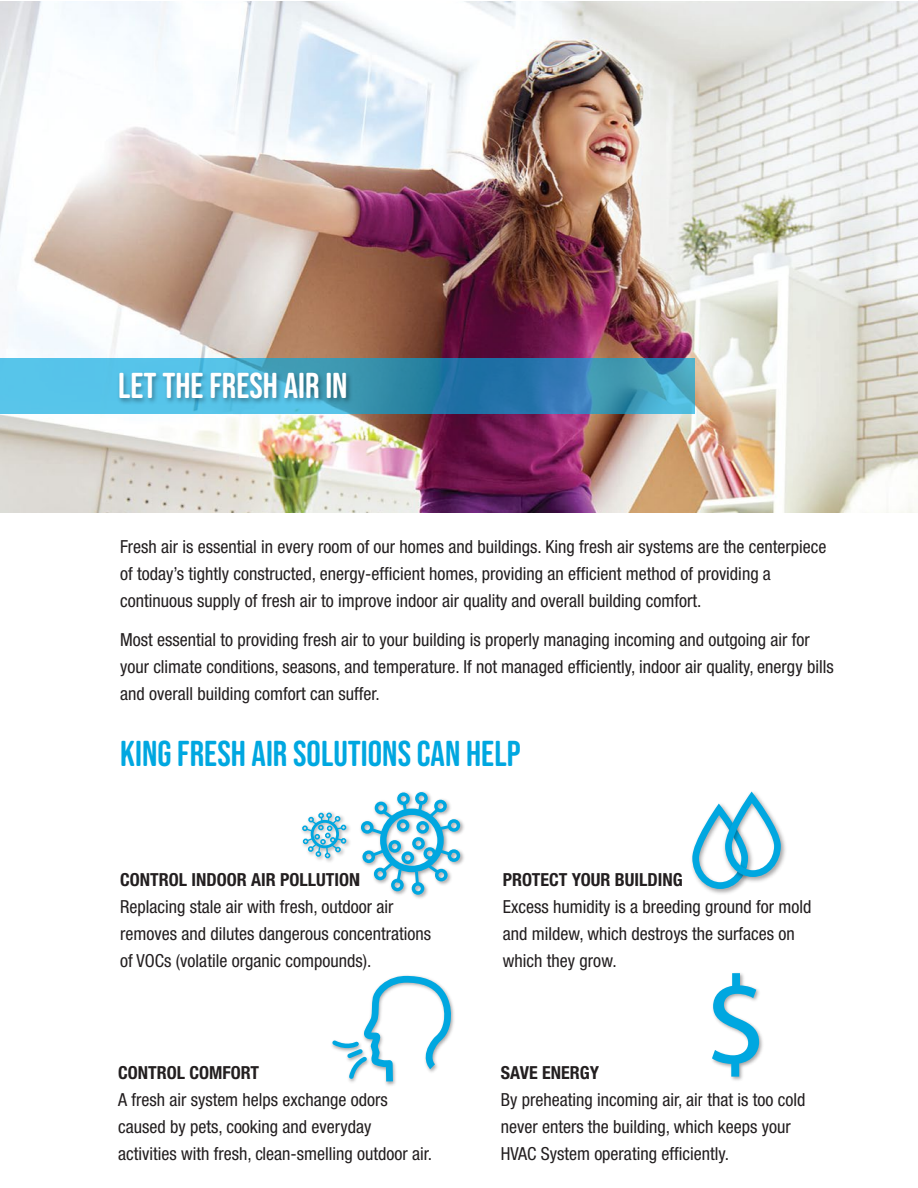
<style>
.page{position:relative;width:918px;height:1188px;background:#fff}
.page>*{position:absolute;margin:0;border:0;box-sizing:border-box;transform-origin:0 0}
.t1{font:126px "Swiss 721 BT";color:#00a7e0}
.t2{font:36px "Bebas Neue Semi Rounded";color:#00a7e0}
.t3{font:36px "Bebas Neue Semi Rounded";color:#fff}
.t4{font:condensed 18px/27px "Helvetica Neue LT Std";color:#231f20}
.t5{font:700 condensed 18px "Helvetica Neue LT Std";color:#231f20}
</style>
<div class="page">
<img style="left:0;top:2px;width:918px;height:511px">
<svg style="left:0;top:358px;width:695px;height:56px;background:#3f9cc5"></svg>
<img style="left:114px;top:363px;width:243px;height:51px">
<img style="left:748px;top:791px;width:38px;height:67px">
<svg style="left:691px;top:797px;width:93px;height:95px"></svg>
<img style="left:360px;top:819px;width:104px;height:46px">
<div style="left:448px;top:849px;width:12px;height:13px;border:3px solid #00a7e0;border-radius:50%"></div>
<div style="left:448px;top:819px;width:12px;height:13px;border:3px solid #00a7e0;border-radius:50%"></div>
<img style="left:712px;top:973px;width:51px;height:108px">
<img style="left:316px;top:812px;width:34px;height:50px">
<svg style="left:302px;top:813px;width:44px;height:45px"></svg>
<svg style="left:361px;top:334px;width:96px;height:752px"></svg>
<svg style="left:332px;top:1037px;width:37px;height:45px"></svg>
<h2 class="t3" style="left:118px;top:365px;width:231px">LET THE FRESH AIR IN</h2>
<p class="t4" style="left:120px;top:533px;width:708px">Fresh air is essential in every room of our homes and buildings. King fresh air systems are the centerpiece of today’s tightly constructed, energy-efficient homes, providing an efficient method of providing a continuous supply of fresh air to improve indoor air quality and overall building comfort.</p>
<p class="t4" style="left:120px;top:626px;width:715px">Most essential to providing fresh air to your building is properly managing incoming and outgoing air for your climate conditions, seasons, and temperature. If not managed efficiently, indoor air quality, energy bills and overall building comfort can suffer.</p>
<h2 class="t2" style="left:120px;top:733px;width:402px">KING FRESH AIR SOLUTIONS CAN HELP</h2>
<p class="t5" style="left:120px;top:869px;width:241px">CONTROL INDOOR AIR POLLUTION</p>
<p class="t4" style="left:120px;top:893px;width:312px">Replacing stale air with fresh, outdoor air removes and dilutes dangerous concentrations of VOCs (volatile organic compounds).</p>
<p class="t5" style="left:118px;top:1061px;width:142px">CONTROL COMFORT</p>
<p class="t4" style="left:118px;top:1086px;width:316px">A fresh air system helps exchange odors caused by pets, cooking and everyday activities with fresh, clean-smelling outdoor air.</p>
<p class="t5" style="left:503px;top:869px;width:181px">PROTECT YOUR BUILDING</p>
<p class="t4" style="left:503px;top:893px;width:310px">Excess humidity is a breeding ground for mold and mildew, which destroys the surfaces on which they grow.</p>
<h1 class="t1" style="left:704px;top:946px;width:66px">$</h1>
<p class="t5" style="left:501px;top:1061px;width:100px">SAVE ENERGY</p>
<p class="t4" style="left:501px;top:1086px;width:306px">By preheating incoming air, air that is too cold never enters the building, which keeps your<br>HVAC System operating efficiently.</p>
</div>
